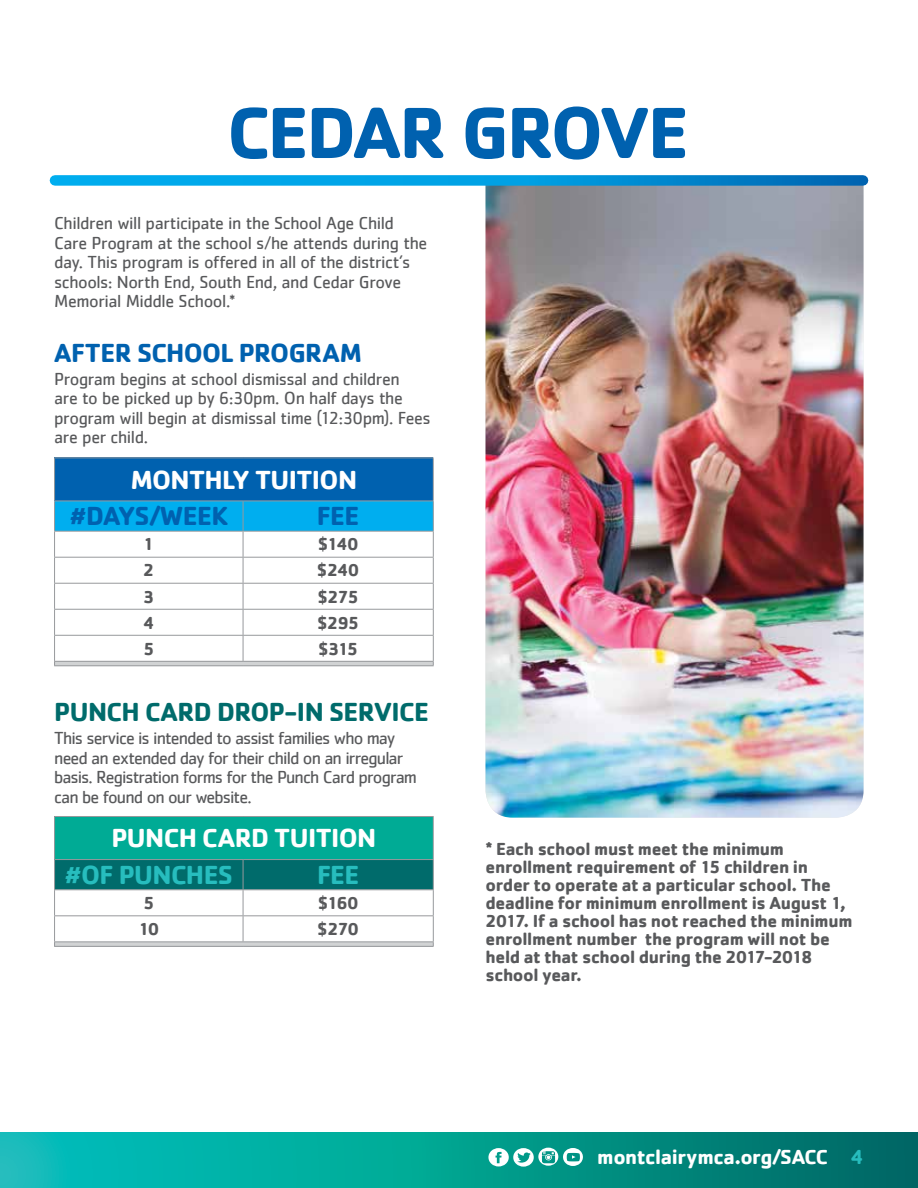
<style>
.page{position:relative;width:918px;height:1188px;background:#fff}
.page>*{position:absolute;margin:0;border:0;box-sizing:border-box;transform-origin:0 0}
.t1{font:700 75px "Cachet";letter-spacing:-.035em;color:#0061af}
.t2{font:700 27px "Cachet";letter-spacing:-.025em;color:#0061af}
.t3{font:700 27px "Cachet";letter-spacing:-.025em;color:#fff}
.t4{font:700 27px "Cachet";letter-spacing:-.025em;color:#006b6b}
.t5{font:700 27px "Cachet";letter-spacing:-.025em;color:#27bdbe}
.t6{font:700 21px "Cachet";letter-spacing:-.02em;color:#fff}
.t7{font:18px/19.5px "Cachet";letter-spacing:-.025em;color:#58595b}
.t8{font:700 18px/18px "Cachet";letter-spacing:-.02em;color:#58595b}
.t9{font:18px/19.5px "Cachet";letter-spacing:-.05em;color:#58595b}
.s1{color:#27bdbe}
</style>
<div class="page">
<svg style="left:0;top:1132px;width:918px;height:56px;background:#019b90"></svg>
<svg style="left:488px;top:1148px;width:95px;height:19px"></svg>
<img style="left:486px;top:180px;width:378px;height:638px">
<svg style="left:55px;top:175px;width:808px;height:11px;background:#0a9adb"></svg>
<div style="left:55px;top:458px;width:378px;height:43px;background:#0061af"></div>
<hr style="left:54px;top:458px;width:189px;height:1px;background:#97999c">
<hr style="left:243px;top:458px;width:191px;height:1px;background:#97999c">
<hr style="left:54px;top:665px;width:189px;height:1px;background:#97999c">
<hr style="left:243px;top:665px;width:191px;height:1px;background:#97999c">
<hr style="left:54px;top:458px;width:1px;height:43px;background:#97999c">
<hr style="left:433px;top:458px;width:1px;height:43px;background:#97999c">
<svg style="left:54px;top:501px;width:380px;height:164px"></svg>
<div style="left:55px;top:816px;width:378px;height:44px;background:#00ab95"></div>
<hr style="left:54px;top:816px;width:189px;height:1px;background:#97999c">
<hr style="left:243px;top:816px;width:191px;height:1px;background:#97999c">
<hr style="left:54px;top:859px;width:189px;height:1px;background:#97999c">
<hr style="left:243px;top:859px;width:191px;height:1px;background:#97999c">
<hr style="left:54px;top:946px;width:189px;height:1px;background:#97999c">
<hr style="left:243px;top:946px;width:191px;height:1px;background:#97999c">
<hr style="left:54px;top:817px;width:1px;height:42px;background:#97999c">
<hr style="left:433px;top:817px;width:1px;height:42px;background:#97999c">
<svg style="left:54px;top:860px;width:380px;height:86px"></svg>
<h1 class="t1" style="left:227px;top:84px;width:464px">CEDAR GROVE</h1>
<p class="t7" style="left:54px;top:213px;width:375px">Children will participate in the School Age Child Care Program at the school s/he attends during the day. This program is offered in all of the district’s schools: North End, South End, and Cedar Grove Memorial Middle School.*</p>
<h2 class="t2" style="left:54px;top:335px;width:309px">AFTER SCHOOL PROGRAM</h2>
<p class="t7" style="left:54px;top:369px;width:378px">Program begins at school dismissal and children<br>are to be picked up by 6:30pm. On half days the program will begin at dismissal time (12:30pm). Fees are per child.</p>
<h2 class="t3" style="left:131px;top:462px;width:228px">MONTHLY TUITION</h2>
<h2 class="t2" style="left:70px;top:499px;width:160px">#DAYS/WEEK</h2>
<h2 class="t2" style="left:317px;top:499px;width:44px">FEE</h2>
<p class="t8" style="left:143px;top:535px;width:13px">1</p>
<p class="t8" style="left:318px;top:535px;width:42px">$140</p>
<p class="t8" style="left:143px;top:561px;width:13px">2</p>
<p class="t8" style="left:317px;top:561px;width:44px">$240</p>
<p class="t8" style="left:143px;top:587px;width:13px">3</p>
<p class="t8" style="left:317px;top:587px;width:43px">$275</p>
<p class="t8" style="left:143px;top:613px;width:13px">4</p>
<p class="t8" style="left:317px;top:613px;width:44px">$295</p>
<p class="t8" style="left:143px;top:639px;width:13px">5</p>
<p class="t8" style="left:318px;top:639px;width:42px">$315</p>
<h2 class="t4" style="left:54px;top:695px;width:376px">PUNCH CARD DROP-IN SERVICE</h2>
<p class="t9" style="left:54px;top:728px;width:364px">This service is intended to assist families who may need an extended day for their child on an irregular basis. Registration forms for the Punch Card program can be found on our website.</p>
<h2 class="t3" style="left:111px;top:821px;width:266px">PUNCH CARD TUITION</h2>
<h2 class="t5" style="left:65px;top:857px;width:170px">#OF PUNCHES</h2>
<h2 class="t5" style="left:317px;top:857px;width:44px">FEE</h2>
<p class="t8" style="left:143px;top:893px;width:13px">5</p>
<p class="t8" style="left:318px;top:893px;width:42px">$160</p>
<p class="t8" style="left:138px;top:919px;width:22px">10</p>
<p class="t8" style="left:317px;top:919px;width:43px">$270</p>
<p class="t8" style="left:486px;top:839px;width:368px">* Each school must meet the minimum enrollment requirement of 15 children in order to operate at a particular school. The deadline for minimum enrollment is August 1, 2017. If a school has not reached the minimum enrollment number the program will not be held at that school during the 2017-2018 school year.</p>
<p class="t6" style="left:597px;top:1143px;width:268px">montclairymca.org/SACC <span class="s1">4</span></p>
</div>
